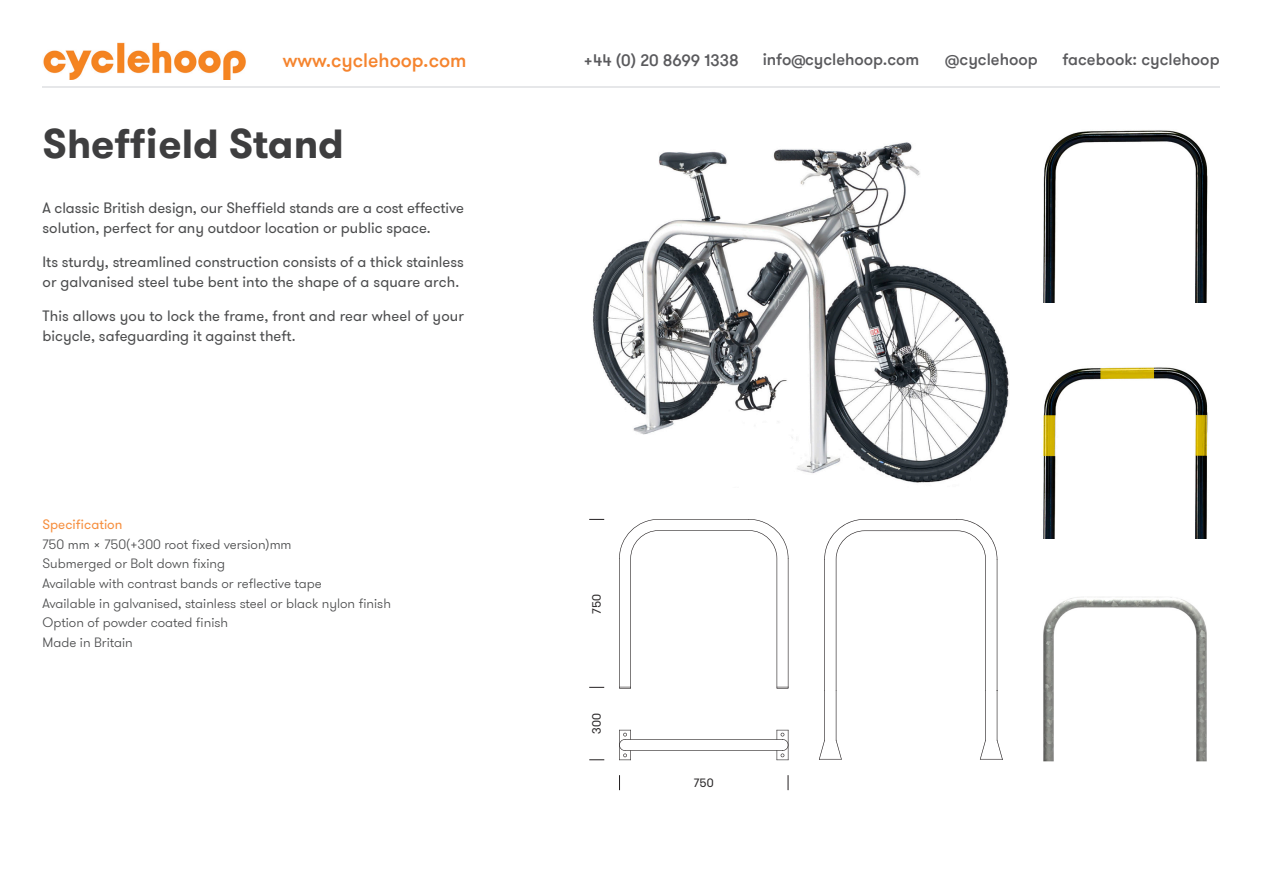
<style>
.page{position:relative;width:1263px;height:893px;background:#fff}
.page>*{position:absolute;margin:0;border:0;box-sizing:border-box;transform-origin:0 0}
.t1{font:700 40.5px "GT Walsheim Pro";color:#3e3e3f}
.t2{font:500 19.5px "GT Walsheim Pro";color:#f5842e}
.t3{font:500 16.5px "GT Walsheim Pro";color:#5a5a5d}
.t4{font:15px/19.5px "GT Walsheim Pro";color:#4b4c4d}
.t5{font:300 13.5px "GT Walsheim Pro";color:#4b4c4d}
.t6{font:13.5px "GT Walsheim Pro";color:#f68f3f}
.t7{font:12px "GT Walsheim Pro";letter-spacing:.01em;color:#2b292a}
.s1{font-family:"GT America"}
</style>
<div class="page">
<hr style="left:43px;top:86px;width:1177px;height:2px;background:#e6e7e9">
<img style="left:43px;top:42px;width:203px;height:38px">
<img style="left:593px;top:142px;width:416px;height:341px">
<svg style="left:589px;top:519px;width:15px;height:1px"></svg>
<svg style="left:589px;top:687px;width:15px;height:1px"></svg>
<img style="left:1043px;top:130px;width:165px;height:173px">
<img style="left:1043px;top:367px;width:165px;height:172px">
<svg style="left:819px;top:519px;width:184px;height:241px"></svg>
<svg style="left:619px;top:519px;width:170px;height:170px"></svg>
<svg style="left:619px;top:730px;width:170px;height:31px"></svg>
<svg style="left:788px;top:775px;width:1px;height:15px"></svg>
<svg style="left:619px;top:775px;width:1px;height:15px"></svg>
<svg style="left:589px;top:759px;width:15px;height:1px"></svg>
<img style="left:1043px;top:597px;width:164px;height:165px">
<p class="t2" style="left:283px;top:48px;width:185px">www.cyclehoop.com</p>
<p class="t3" style="left:584px;top:50px;width:157px">+44 <span class="s1">(</span>0<span class="s1">)</span> 20 8699 1338</p>
<p class="t3" style="left:763px;top:49px;width:158px">info@cyclehoop.com</p>
<p class="t3" style="left:945px;top:49px;width:94px">@cyclehoop</p>
<p class="t3" style="left:1062px;top:49px;width:159px">facebook: cyclehoop</p>
<p class="t1" style="left:43px;top:118px;width:303px">Sheffield Stand</p>
<p class="t4" style="left:43px;top:199px;width:423px">A classic British design, our Sheffield stands are a cost effective</p>
<p class="t4" style="left:43px;top:218px;width:390px">solution, perfect for any outdoor location or public space.</p>
<p class="t4" style="left:43px;top:253px;width:423px">Its sturdy, streamlined construction consists of a thick stainless or galvanised steel tube bent into the shape of a square arch.</p>
<p class="t4" style="left:43px;top:307px;width:423px">This allows you to lock the frame, front and rear wheel of your bicycle, safeguarding it against theft.</p>
<p class="t6" style="left:43px;top:516px;width:81px">Specification</p>
<p class="t5" style="left:43px;top:536px;width:251px">750 mm × 750<span class="s1">(</span>+300 root fixed version<span class="s1">)</span>mm</p>
<p class="t5" style="left:43px;top:555px;width:184px">Submerged or Bolt down fixing</p>
<p class="t5" style="left:43px;top:575px;width:281px">Available with contrast bands or reflective tape</p>
<p class="t5" style="left:43px;top:594px;width:350px">Available in galvanised, stainless steel or black nylon finish</p>
<p class="t5" style="left:43px;top:614px;width:187px">Option of powder coated finish</p>
<p class="t5" style="left:43px;top:633px;width:92px">Made in Britain</p>
<p class="t7" style="left:589px;top:614px;width:21px;rotate:-90deg">750</p>
<p class="t7" style="left:589px;top:734px;width:22px;rotate:-90deg">300</p>
<p class="t7" style="left:694px;top:775px;width:21px">750</p>
</div>
